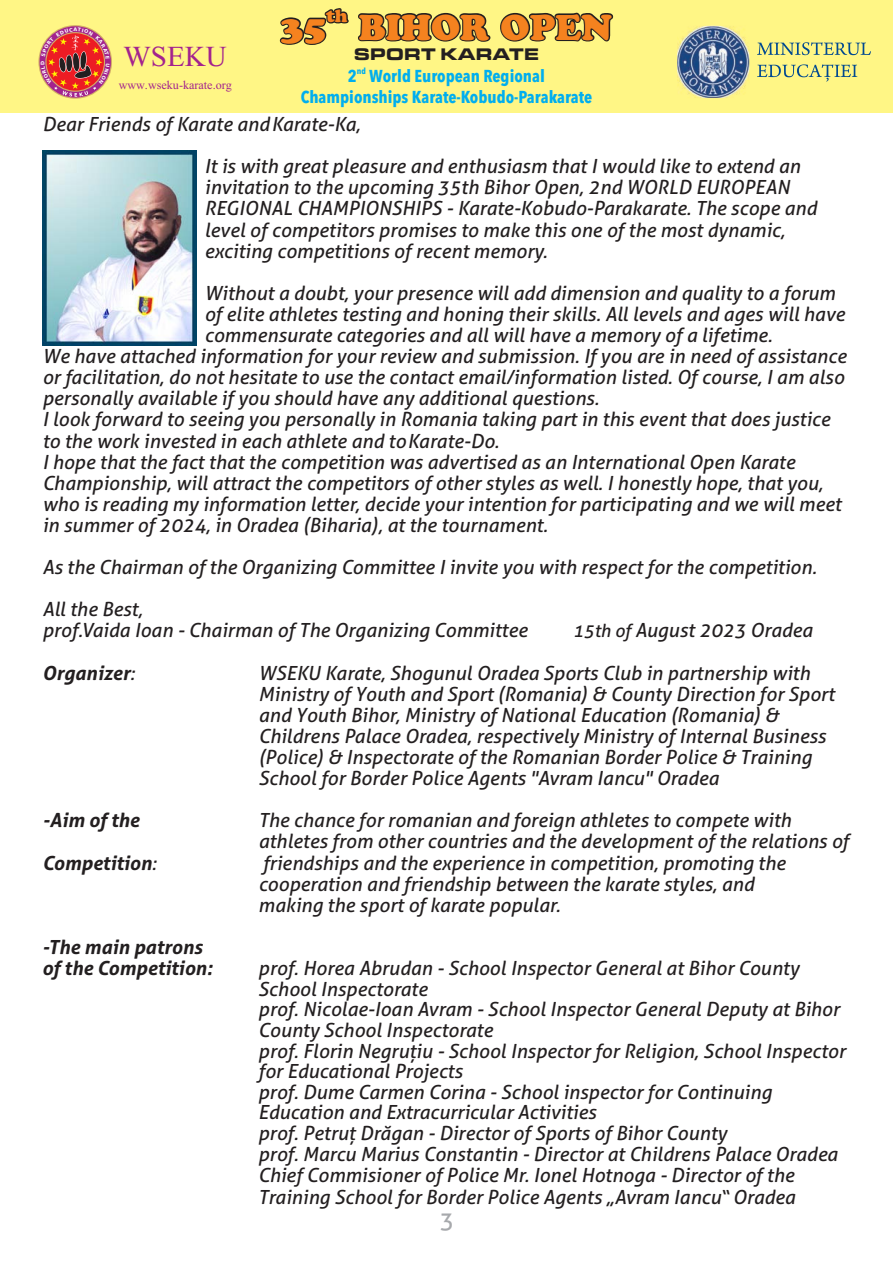
<style>
.page{position:relative;width:893px;height:1263px;background:#fff}
.page>*{position:absolute;margin:0;border:0;box-sizing:border-box;transform-origin:0 0}
.t1{font:36px "Aparajita";color:#a3238e}
.t2{font:35.7px "Cooper Black Std";color:#f5821f}
.t3{font:24px "Aller";color:#a7a9ac}
.t4{font:italic 19.5px/21.1px "Aller";color:#231f20}
.t5{font:italic 700 19.5px/21.1px "Aller";color:#231f20}
.t6{font:17.85px "Cooper Black Std";color:#f5821f}
.t7{font:17.4px "Microgramma Bol Ext CE";letter-spacing:.055em;color:#231f20}
.t8{font:700 condensed 17.1px/20.7px "Avenir Next LT Pro";color:#00aeef;text-align:center}
.t9{font:15px "Aparajita";color:#a3238e}
.t10{font:700 condensed 8.55px "Avenir Next LT Pro";color:#00aeef}
.s1{font-size:18px}
.s2{font-weight:400}
</style>
<div class="page">
<img style="left:43px;top:151px;width:154px;height:195px">
<div style="left:0;top:0;width:893px;height:112px;background:#fff685"></div>
<img style="left:677px;top:26px;width:72px;height:72px">
<svg style="left:757px;top:42px;width:114px;height:40px"></svg>
<svg style="left:279px;top:8px;width:71px;height:105px"></svg>
<svg style="left:357px;top:12px;width:135px;height:101px"></svg>
<svg style="left:500px;top:12px;width:114px;height:30px"></svg>
<svg style="left:38px;top:25px;width:74px;height:74px"></svg>
<h1 class="t1" style="left:124px;top:40px;width:105px">WSEKU</h1>
<p class="t9" style="left:119px;top:78px;width:115px">www.wseku-karate.org</p>
<p class="t6" style="left:326px;top:9px;width:23px">th</p>
<h2 class="t2" style="left:281px;top:15px;width:333px">35 BIHOR OPEN</h2>
<p class="t7" style="left:354px;top:46px;width:185px">SPORT KARATE</p>
<p class="t10" style="left:357px;top:67px;width:11px">nd</p>
<p class="t8" style="left:301px;top:67px;width:293px">2 World European Regional<br>Championships Karate-Kobudo-Parakarate</p>
<p class="t4" style="left:205px;top:105px;width:597px;line-height:42.2px;text-indent:-162px">Dear Friends of Karate and Karate-Ka,<br>It is with great pleasure and enthusiasm that I would like to extend an</p>
<p class="t4" style="left:204px;top:179px;width:614px">invitation to the upcoming 35th Bihor Open, 2nd WORLD EUROPEAN REGIONAL CHAMPIONSHIPS - Karate-Kobudo-Parakarate. The scope and level of competitors promises to make this one of the most dynamic, exciting competitions of recent memory.</p>
<p class="t4" style="left:204px;top:284px;width:632px">Without a doubt, your presence will add dimension and quality to a forum</p>
<p class="t4" style="left:204px;top:306px;width:642px">of elite athletes testing and honing their skills. All levels and ages will have</p>
<p class="t4" style="left:204px;top:327px;width:569px">commensurate categories and all will have a memory of a lifetime.</p>
<p class="t4" style="left:42px;top:348px;width:805px">We have attached information for your review and submission. If you are in need of assistance</p>
<p class="t4" style="left:42px;top:369px;width:803px">or facilitation, do not hesitate to use the contact email/information listed. Of course, I am also</p>
<p class="t4" style="left:42px;top:390px;width:558px">personally available if you should have any additional questions.</p>
<p class="t4" style="left:42px;top:411px;width:789px">I look forward to seeing you personally in Romania taking part in this event that does justice</p>
<p class="t4" style="left:42px;top:432px;width:458px">to the work invested in each athlete and to Karate-Do.</p>
<p class="t4" style="left:42px;top:453px;width:754px">I hope that the fact that the competition was advertised as an International Open Karate</p>
<p class="t4" style="left:42px;top:474px;width:782px">Championship, will attract the competitors of other styles as well. I honestly hope, that you,</p>
<p class="t4" style="left:42px;top:495px;width:800px">who is reading my information letter, decide your intention for participating and we will meet</p>
<p class="t4" style="left:42px;top:516px;width:507px">in summer of 2024, in Oradea (Biharia), at the tournament.</p>
<p class="t4" style="left:42px;top:548px;width:776px;line-height:42.2px">As the Chairman of the Organizing Committee I invite you with respect for the competition.<br>All the Best,</p>
<p class="t4" style="left:42px;top:622px;width:487px">prof.Vaida Ioan - Chairman of The Organizing Committee</p>
<p class="t4" style="left:573px;top:622px;width:241px"><span class="s1">15th of</span> August 2023 Oradea</p>
<p class="t5" style="left:42px;top:664px;width:94px">Organizer<span class="s2">:</span></p>
<p class="t4" style="left:258px;top:664px;width:578px">WSEKU Karate, Shogunul Oradea Sports Club in partnership with Ministry of Youth and Sport (Romania) &amp; County Direction for Sport and Youth Bihor, Ministry of National Education (Romania) &amp; Childrens Palace Oradea, respectively Ministry of Internal Business (Police) &amp; Inspectorate of the Romanian Border Police &amp; Training School for Border Police Agents "Avram Iancu" Oradea</p>
<p class="t5" style="left:42px;top:812px;width:99px">-Aim of the</p>
<p class="t4" style="left:258px;top:812px;width:592px">The chance for romanian and foreign athletes to compete with athletes from other countries and the development of the relations of</p>
<p class="t5" style="left:42px;top:854px;width:116px">Competition<span class="s2">:</span></p>
<p class="t4" style="left:258px;top:854px;width:529px">friendships and the experience in competition, promoting the cooperation and friendship between the karate styles, and making the sport of karate popular.</p>
<p class="t5" style="left:42px;top:938px;width:171px">-The main patrons of the Competition:</p>
<p class="t4" style="left:258px;top:960px;width:589px">prof. Horea Abrudan - School Inspector General at Bihor County School Inspectorate<br>prof. Nicolae-Ioan Avram - School Inspector General Deputy at Bihor County School Inspectorate<br>prof. Florin Negruţiu - School Inspector for Religion, School Inspector for Educational Projects<br>prof. Dume Carmen Corina - School inspector for Continuing Education and Extracurricular Activities<br>prof. Petruţ Drăgan - Director of Sports of Bihor County<br>prof. Marcu Marius Constantin - Director at Childrens Palace Oradea Chief Commisioner of Police Mr. Ionel Hotnoga - Director of the Training School for Border Police Agents „Avram Iancu“ Oradea</p>
<p class="t3" style="left:440px;top:1211px;width:16px">3</p>
</div>
